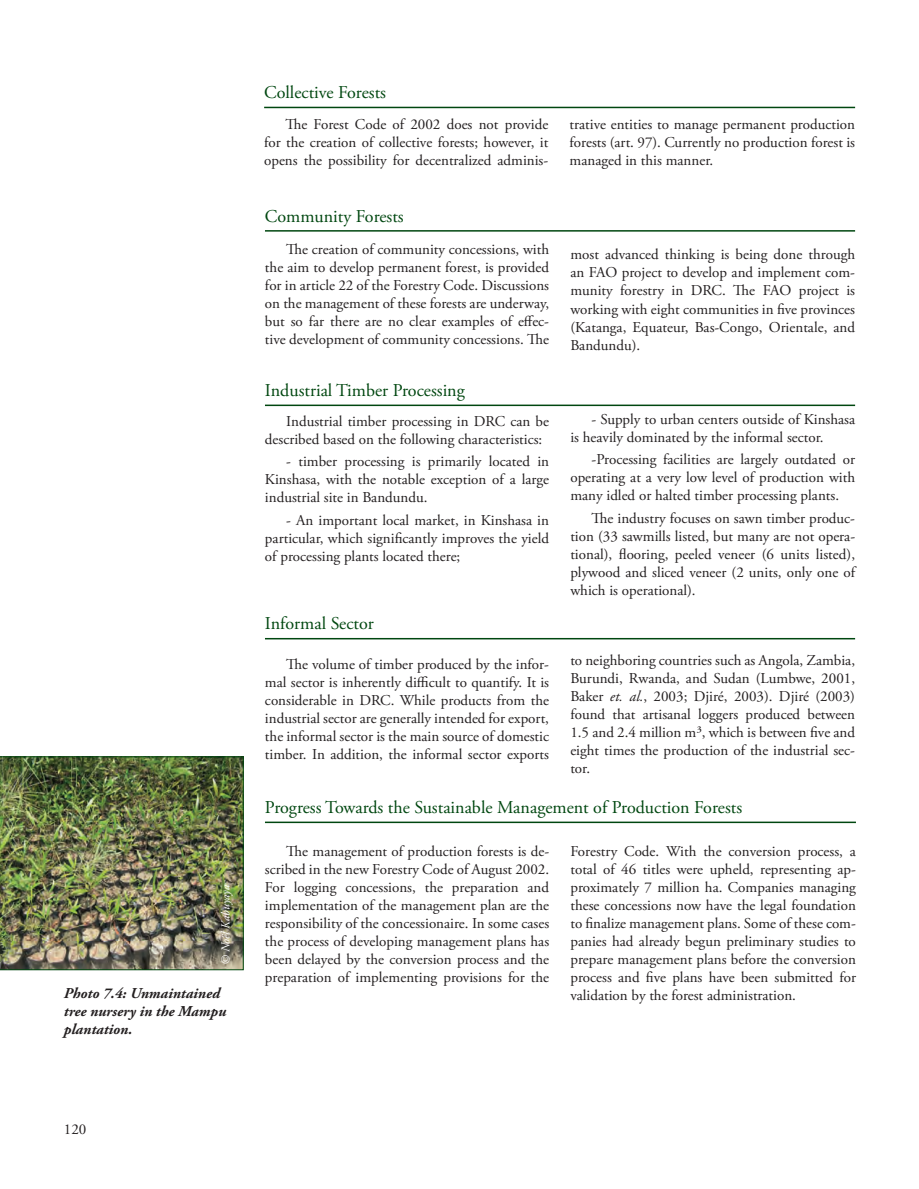
<style>
.page{position:relative;width:919px;height:1189px;background:#fff}
.page>*{position:absolute;margin:0;border:0;box-sizing:border-box;transform-origin:0 0}
.t1{font:18px "Adobe Garamond Pro";color:#004710}
.t2{font:15px/18px "Adobe Garamond Pro";color:#231f20;text-align:justify}
.t3{font:italic 700 15px/18px "Adobe Garamond Pro";color:#231f20}
.t4{font:italic 12px "Adobe Garamond Pro";letter-spacing:-.005em;color:#fff}
.s1{font-style:italic}
</style>
<div class="page">
<hr style="left:265px;top:230px;width:589px;height:1px;background:#004710">
<hr style="left:265px;top:404px;width:589px;height:2px;background:#004710">
<hr style="left:265px;top:637px;width:589px;height:2px;background:#004710">
<img style="left:0;top:756px;width:243px;height:213px">
<hr style="left:264px;top:107px;width:590px;height:1px;background:#004710">
<hr style="left:265px;top:821px;width:590px;height:1px;background:#004710">
<p class="t4" style="left:218px;top:964px;width:82px;rotate:-90deg">© Noël Kabuyaya</p>
<p class="t3" style="left:64px;top:984px;width:164px">Photo 7.4: Unmaintained tree nursery in the Mampu plantation.</p>
<p class="t1" style="left:264px;top:82px;width:123px">Collective Forests</p>
<p class="t2" style="left:264px;top:116px;width:285px;text-indent:21px">The Forest Code of 2002 does not provide for the creation of collective forests; however, it opens the possibility for decentralized adminis-</p>
<p class="t2" style="left:569px;top:116px;width:287px">trative entities to manage permanent production forests (art. 97). Currently no production forest is managed in this manner.</p>
<p class="t1" style="left:265px;top:205px;width:140px">Community Forests</p>
<p class="t2" style="left:265px;top:240px;width:285px;text-indent:21px">The creation of community concessions, with the aim to develop permanent forest, is provided for in article 22 of the Forestry Code. Discussions on the management of these forests are underway, but so far there are no clear examples of effec&shy;tive development of community concessions. The</p>
<p class="t2" style="left:570px;top:246px;width:286px">most advanced thinking is being done through an FAO project to develop and implement com&shy;munity forestry in DRC. The FAO project is working with eight communities in five provinces (Katanga, Equateur, Bas-Congo, Orientale, and Bandundu).</p>
<p class="t1" style="left:265px;top:379px;width:201px">Industrial Timber Processing</p>
<p class="t2" style="left:265px;top:413px;width:285px;text-indent:21px">Industrial timber processing in DRC can be described based on the following characteristics:</p>
<p class="t2" style="left:265px;top:453px;width:285px;text-indent:21px">- timber processing is primarily located in Kinshasa, with the notable exception of a large industrial site in Bandundu.</p>
<p class="t2" style="left:265px;top:511px;width:285px;text-indent:21px">- An important local market, in Kinshasa in particular, which significantly improves the yield of processing plants located there;</p>
<p class="t2" style="left:570px;top:411px;width:286px;text-indent:21px">- Supply to urban centers outside of Kinshasa is heavily dominated by the informal sector.</p>
<p class="t2" style="left:570px;top:451px;width:286px;text-indent:21px">-Processing facilities are largely outdated or operating at a very low level of production with many idled or halted timber processing plants.</p>
<p class="t2" style="left:570px;top:509px;width:286px;text-indent:21px">The industry focuses on sawn timber produc&shy;tion (33 sawmills listed, but many are not opera&shy;tional), flooring, peeled veneer (6 units listed), plywood and sliced veneer (2 units, only one of which is operational).</p>
<p class="t1" style="left:265px;top:612px;width:110px">Informal Sector</p>
<p class="t2" style="left:570px;top:651px;width:286px">to neighboring countries such as Angola, Zambia, Burundi, Rwanda, and Sudan (Lumbwe, 2001, Baker <span class="s1">et. al.</span>, 2003; Djiré, 2003). Djiré (2003) found that artisanal loggers produced between 1.5 and 2.4 million m³, which is between five and eight times the production of the industrial sec&shy;tor.</p>
<p class="t2" style="left:265px;top:655px;width:285px;text-indent:21px">The volume of timber produced by the infor&shy;mal sector is inherently difficult to quantify. It is considerable in DRC. While products from the industrial sector are generally intended for export, the informal sector is the main source of domestic timber. In addition, the informal sector exports</p>
<p class="t1" style="left:265px;top:796px;width:478px">Progress Towards the Sustainable Management of Production Forests</p>
<p class="t2" style="left:265px;top:842px;width:285px;text-indent:21px">The management of production forests is de&shy;scribed in the new Forestry Code of August 2002.<br>For logging concessions, the preparation and implementation of the management plan are the responsibility of the concessionaire. In some cases the process of developing management plans has been delayed by the conversion process and the preparation of implementing provisions for the</p>
<p class="t2" style="left:570px;top:842px;width:287px">Forestry Code. With the conversion process, a total of 46 titles were upheld, representing ap&shy;proximately 7 million ha. Companies managing these concessions now have the legal foundation to finalize management plans. Some of these com&shy;panies had already begun preliminary studies to prepare management plans before the conversion process and five plans have been submitted for validation by the forest administration.</p>
<p class="t2" style="left:64px;top:1120px;width:24px">120</p>
</div>
